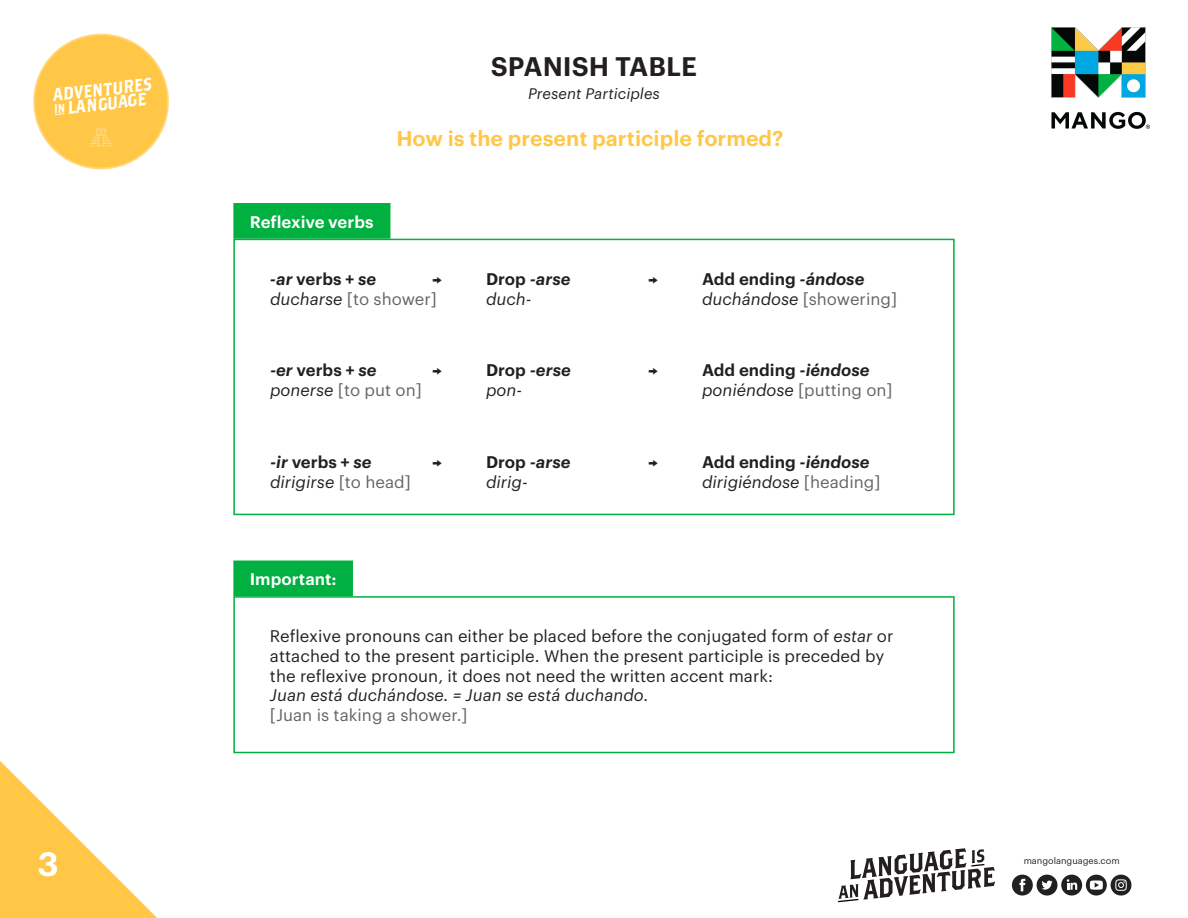
<style>
.page{position:relative;width:1188px;height:918px;background:#fff}
.page>*{position:absolute;margin:0;border:0;box-sizing:border-box;transform-origin:0 0}
.t1{font:600 33px "Graphik LCG";color:#fff}
.t2{font:600 26.25px "Graphik LCG";color:#231f20}
.t3{font:600 21px "Graphik LCG";color:#ffc745}
.t4{font:17.85px/14.4px "Brothers OT";color:#fff;scale:.91 1}
.t5{font:16.5px/19.8px "Graphik LCG";color:#231f20}
.t6{font:600 16.5px "Graphik LCG";color:#231f20}
.t7{font:16.5px "Graphik LCG";color:#636366}
.t8{font:italic 16.5px "Graphik LCG";color:#231f20}
.t9{font:italic 600 16.5px "Graphik LCG";color:#231f20}
.t10{font:600 16.5px "Graphik LCG";color:#fff}
.t11{font:600 16.5px "Proxima Nova";color:#231f20}
.t12{font:italic 15px "Graphik LCG";color:#231f20}
.t13{font:9px "Graphik LCG";color:#231f20}
.s1{font-size:12px}
.s2{font-style:italic}
.s3{font-style:normal}
.s4{font-style:italic;color:#231f20}
.s5{font-style:normal;color:#636366}
.s6{color:#636366}
</style>
<div class="page">
<div style="left:33px;top:34px;width:136px;height:135px;background:#ffc745;border-radius:50%"></div>
<svg style="left:55px;top:113px;width:10px;height:2px"></svg>
<div style="left:32px;top:32px;width:139px;height:139px;border:3px solid #fff;border-radius:50%"></div>
<svg style="left:90px;top:128px;width:22px;height:19px"></svg>
<div style="left:233px;top:203px;width:157px;height:36px;background:#00b040;border:2px solid #00b040"></div>
<div style="left:233px;top:239px;width:722px;height:276px;border:2px solid #00b040"></div>
<div style="left:233px;top:561px;width:120px;height:35px;background:#00b040"></div>
<svg style="left:0;top:761px;width:157px;height:157px"></svg>
<svg style="left:838px;top:848px;width:157px;height:54px"></svg>
<div style="left:1086px;top:875px;width:21px;height:21px;background:#212121;border-radius:10px"></div>
<svg style="left:1090px;top:880px;width:13px;height:10px"></svg>
<div style="left:1037px;top:875px;width:20px;height:21px;background:#212121;border-radius:10px"></div>
<svg style="left:1041px;top:881px;width:12px;height:9px"></svg>
<div style="left:1061px;top:875px;width:21px;height:21px;background:#212121;border-radius:10px"></div>
<svg style="left:1067px;top:879px;width:10px;height:11px"></svg>
<div style="left:1012px;top:875px;width:21px;height:21px;background:#212121;border-radius:10px"></div>
<svg style="left:1019px;top:879px;width:6px;height:12px"></svg>
<div style="left:1111px;top:875px;width:20px;height:21px;background:#212121;border-radius:10px"></div>
<svg style="left:1115px;top:879px;width:12px;height:12px"></svg>
<div style="left:233px;top:596px;width:722px;height:157px;border:2px solid #00b040"></div>
<img style="left:1052px;top:27px;width:98px;height:102px">
<p class="t4" style="left:52px;top:88px;width:111px;rotate:-6deg">ADVENTURES<br><span class="s1">IN</span> LANGUAGE</p>
<p class="t1" style="left:37px;top:839px;width:23px">3</p>
<p class="t2" style="left:491px;top:47px;width:208px">SPANISH TABLE</p>
<p class="t12" style="left:528px;top:82px;width:133px">Present Participles</p>
<p class="t3" style="left:396px;top:122px;width:389px">How is the present participle formed?</p>
<p class="t10" style="left:250px;top:209px;width:125px">Reflexive verbs</p>
<p class="t6" style="left:270px;top:266px;width:108px"><span class="s2">-ar</span> verbs + <span class="s2">se</span></p>
<p class="t11" style="left:432px;top:267px;width:11px">→</p>
<p class="t9" style="left:486px;top:266px;width:86px"><span class="s3">Drop</span> -arse</p>
<p class="t11" style="left:648px;top:267px;width:11px">→</p>
<p class="t6" style="left:702px;top:266px;width:164px">Add ending <span class="s2">-ándose</span></p>
<p class="t7" style="left:270px;top:286px;width:168px"><span class="s4">ducharse</span> [to shower]</p>
<p class="t8" style="left:486px;top:286px;width:47px">duch-</p>
<p class="t7" style="left:702px;top:286px;width:197px"><span class="s4">duchándose</span> [showering]</p>
<p class="t6" style="left:270px;top:357px;width:108px"><span class="s2">-er</span> verbs + <span class="s2">se</span></p>
<p class="t11" style="left:432px;top:358px;width:11px">→</p>
<p class="t9" style="left:486px;top:357px;width:86px"><span class="s3">Drop</span> -erse</p>
<p class="t11" style="left:648px;top:358px;width:11px">→</p>
<p class="t6" style="left:702px;top:357px;width:169px">Add ending <span class="s2">-iéndose</span></p>
<p class="t7" style="left:270px;top:377px;width:153px"><span class="s4">ponerse</span> [to put on]</p>
<p class="t8" style="left:486px;top:377px;width:38px">pon-</p>
<p class="t7" style="left:702px;top:377px;width:192px"><span class="s4">poniéndose</span> [putting on]</p>
<p class="t6" style="left:270px;top:450px;width:103px"><span class="s2">-ir</span> verbs + <span class="s2">se</span></p>
<p class="t11" style="left:432px;top:450px;width:11px">→</p>
<p class="t9" style="left:486px;top:450px;width:86px"><span class="s3">Drop</span> -arse</p>
<p class="t11" style="left:648px;top:450px;width:11px">→</p>
<p class="t6" style="left:702px;top:450px;width:169px">Add ending <span class="s2">-iéndose</span></p>
<p class="t8" style="left:270px;top:470px;width:142px">dirigirse <span class="s5">[to head]</span></p>
<p class="t8" style="left:486px;top:470px;width:43px">dirig-</p>
<p class="t8" style="left:702px;top:470px;width:180px">dirigiéndose <span class="s5">[heading]</span></p>
<p class="t10" style="left:250px;top:567px;width:89px">Important:</p>
<p class="t5" style="left:270px;top:625px;width:625px">Reflexive pronouns can either be placed before the conjugated form of <span class="s2">estar</span> or attached to the present participle. When the present participle is preceded by the reflexive pronoun, it does not need the written accent mark:<br><span class="s2">Juan está duchándose. = Juan se está duchando.<br></span><span class="s6">[Juan is taking a shower.]</span></p>
<p class="t13" style="left:1024px;top:854px;width:98px">mangolanguages.com</p>
</div>
